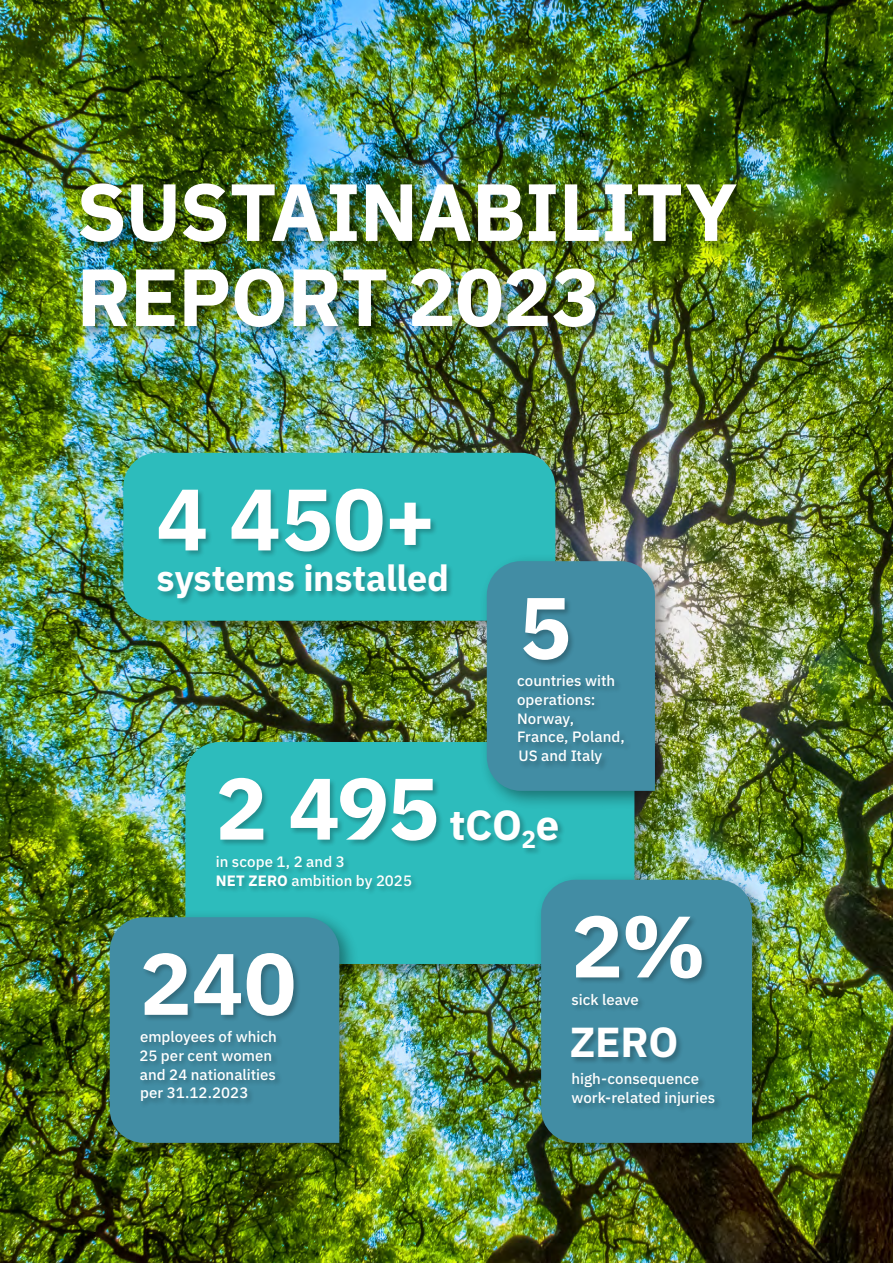
<style>
.page{position:relative;width:893px;height:1263px;background:#fff}
.page>*{position:absolute;margin:0;border:0;box-sizing:border-box;transform-origin:0 0}
.t1{font:700 87px "IBM Plex Sans";letter-spacing:-.005em;color:#fff}
.t2{font:700 81px/85.1px "IBM Plex Sans";letter-spacing:-.01em;color:#fff}
.t3{font:700 42px "IBM Plex Sans";color:#fff}
.t4{font:700 36px "IBM Plex Sans";letter-spacing:-.01em;color:#fff}
.t5{font:500 15px/18.8px "IBM Plex Sans";color:#fff}
.s1{font-size:42px}
.s2{font-weight:700}
</style>
<div class="page">
<img style="left:0;top:0;width:893px;height:1263px">
<div style="left:177px;top:734px;width:478px;height:250px;background:#000;opacity:.4"></div>
<div style="left:185px;top:742px;width:449px;height:222px;background:#2dbcbc"></div>
<div style="left:215px;top:777px;width:350px;height:119px;background:#000;opacity:.25"></div>
<div style="left:78px;top:180px;width:673px;height:162px;background:#000;opacity:.4"></div>
<div style="left:102px;top:909px;width:257px;height:254px;background:#000;opacity:.4"></div>
<div style="left:110px;top:917px;width:229px;height:226px;background:#428da4"></div>
<div style="left:139px;top:952px;width:162px;height:157px;background:#000;opacity:.25"></div>
<div style="left:115px;top:445px;width:460px;height:196px;background:#000;opacity:.4"></div>
<div style="left:123px;top:453px;width:432px;height:168px;background:#2dbcbc"></div>
<div style="left:157px;top:487px;width:297px;height:118px;background:#000;opacity:.25"></div>
<div style="left:479px;top:553px;width:196px;height:258px;background:#000;opacity:.4"></div>
<div style="left:487px;top:561px;width:168px;height:230px;background:#428da4"></div>
<div style="left:516px;top:597px;width:115px;height:175px;background:#000;opacity:.25"></div>
<div style="left:533px;top:872px;width:239px;height:291px;background:#000;opacity:.4"></div>
<div style="left:541px;top:880px;width:211px;height:263px;background:#428da4"></div>
<div style="left:570px;top:914px;width:152px;height:200px;background:#000;opacity:.25"></div>
<h2 class="t2" style="left:77px;top:163px;width:662px">SUSTAINABILITY<br>REPORT 2023</h2>
<h1 class="t1" style="left:156px;top:450px;width:282px">4 450+</h1>
<h3 class="t4" style="left:157px;top:549px;width:294px">systems installed</h3>
<h1 class="t1" style="left:519px;top:559px;width:54px">5</h1>
<p class="t5" style="left:517px;top:670px;width:109px">countries with operations:<br>Norway,<br>France, Poland,<br>US and Italy</p>
<h1 class="t1" style="left:215px;top:739px;width:346px">2 495 <span class="s1">tCO</span><sub>2</sub><span class="s1">e</span></h1>
<p class="t5" style="left:216px;top:851px;width:198px">in scope 1, 2 and 3<br><span class="s2">NET ZERO</span> ambition by 2025</p>
<h1 class="t1" style="left:140px;top:915px;width:158px">240</h1>
<p class="t5" style="left:139px;top:1026px;width:139px">employees of which<br>25 per cent women and 24 nationalities per 31.12.2023</p>
<h1 class="t1" style="left:571px;top:877px;width:136px">2%</h1>
<p class="t5" style="left:571px;top:989px;width:69px">sick leave</p>
<h3 class="t3" style="left:570px;top:1009px;width:110px">ZERO</h3>
<p class="t5" style="left:571px;top:1068px;width:145px">high-consequence work-related injuries</p>
</div>
